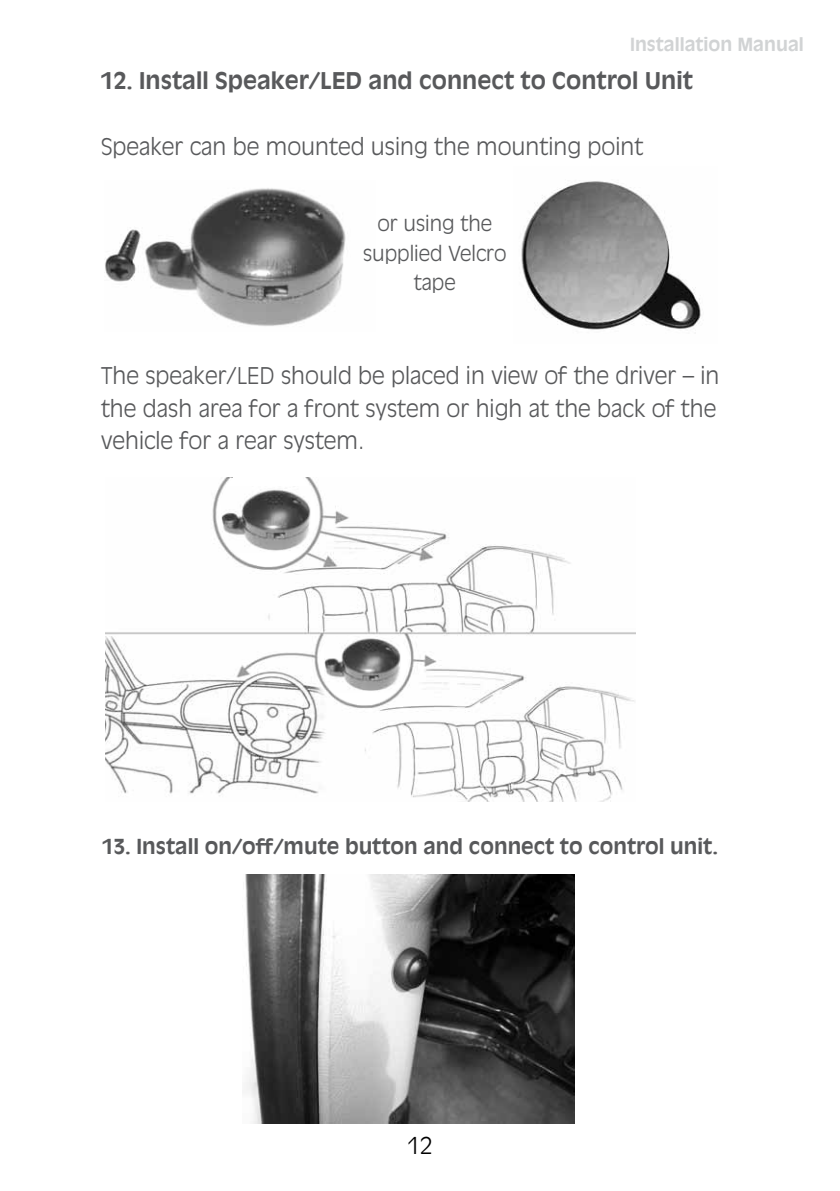
<style>
.page{position:relative;width:840px;height:1191px;background:#fff}
.page>*{position:absolute;margin:0;border:0;box-sizing:border-box;transform-origin:0 0}
.t1{font:300 23px "Antique Olive";color:#000}
.t2{font:300 22.8px/32.8px "Antique Olive";color:#58595b}
.t3{font:700 22.8px "Antique Olive";color:#58595b}
.t4{font:700 20.4px "Antique Olive";color:#58595b}
.t5{font:300 20.4px/29.4px "Antique Olive";color:#58595b;text-align:center}
.t6{font:700 17.8px "Antique Olive";color:#d1d3d4}
</style>
<div class="page">
<img style="left:105px;top:188px;width:241px;height:138px">
<img style="left:521px;top:181px;width:180px;height:149px">
<img style="left:106px;top:477px;width:529px;height:324px">
<div style="left:219px;top:461px;width:97px;height:105px;background:#fff;border-radius:50%"></div>
<img style="left:221px;top:486px;width:89px;height:66px">
<svg style="left:320px;top:634px;width:87px;height:70px"></svg>
<img style="left:324px;top:635px;width:76px;height:57px">
<img style="left:245px;top:874px;width:328px;height:249px">
<p class="t6" style="left:629px;top:34px;width:175px">Installation Manual</p>
<p class="t3" style="left:101px;top:67px;width:593px">12. Install Speaker/LED and connect to Control Unit</p>
<p class="t2" style="left:101px;top:129px;width:543px">Speaker can be mounted using the mounting point</p>
<p class="t5" style="left:363px;top:208px;width:145px">or using the supplied Velcro tape</p>
<p class="t2" style="left:101px;top:358px;width:619px">The speaker/LED should be placed in view of the driver – in the dash area for a front system or high at the back of the vehicle for a rear system.</p>
<p class="t4" style="left:102px;top:834px;width:617px">13. Install on/off/mute button and connect to control unit.</p>
<p class="t1" style="left:407px;top:1132px;width:27px">12</p>
</div>
